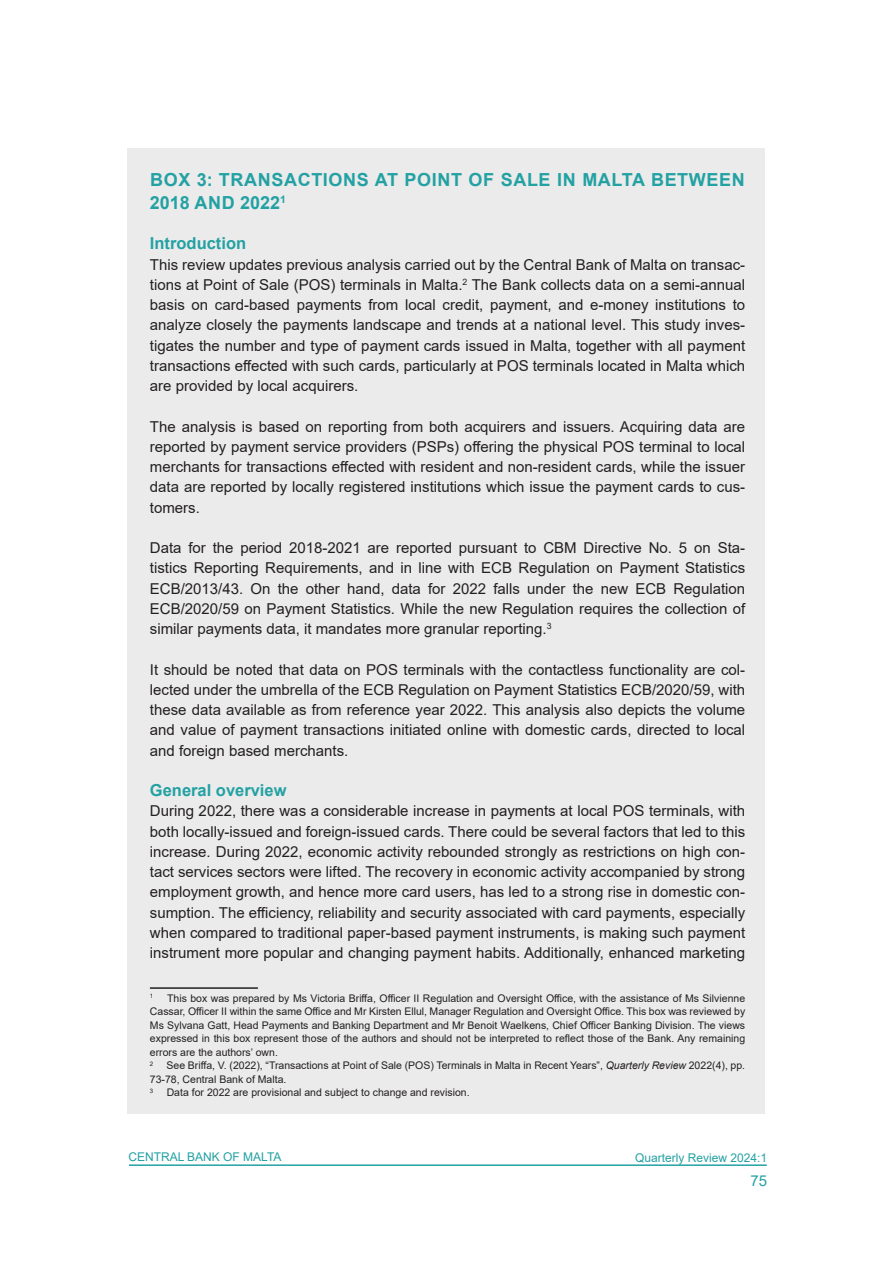
<style>
.page{position:relative;width:893px;height:1263px;background:#fff}
.page>*{position:absolute;margin:0;border:0;box-sizing:border-box;transform-origin:0 0}
.QR_Main_Title{font:700 18px/22.5px "Arial";letter-spacing:.035em;color:#23a1a3}
.QR_Subhead_Level_1{font:700 16.5px "Arial";color:#23a1a3}
.QR_Normal_Text{font:15px/20.2px "Arial";color:#231f20;text-align:justify}
.t1{font:15px "Arial";color:#23a1a3}
.t2{font:12px "Arial";color:#23a1a3}
.QR_Footnote{font:10.5px/13.5px "Arial";color:#231f20;text-align:justify}
.QR_Footnote-2{font:6.15px "Arial";color:#231f20}
.s1{font-style:italic}
</style>
<div class="page">
<hr style="left:129px;top:1164px;width:638px;height:2px;background:#23a1a3">
<div style="left:128px;top:149px;width:637px;height:965px;background:#ebebeb"></div>
<hr style="left:150px;top:987px;width:108px;height:2px;background:#231f20">
<p class="QR_Main_Title" style="left:150px;top:169px;width:596px">BOX 3: TRANSACTIONS AT POINT OF SALE IN MALTA BETWEEN<br>2018 AND 2022<sup>1</sup></p>
<p class="QR_Subhead_Level_1" style="left:150px;top:232px;width:98px">Introduction</p>
<p class="QR_Normal_Text" style="left:150px;top:254px;width:597px">This review updates previous analysis carried out by the Central Bank of Malta on transac&shy;tions at Point of Sale (POS) terminals in Malta.<sup>2</sup> The Bank collects data on a semi-annual basis on card-based payments from local credit, payment, and e-money institutions to analyze closely the payments landscape and trends at a national level. This study inves&shy;tigates the number and type of payment cards issued in Malta, together with all payment transactions effected with such cards, particularly at POS terminals located in Malta which are provided by local acquirers.</p>
<p class="QR_Normal_Text" style="left:150px;top:416px;width:597px">The analysis is based on reporting from both acquirers and issuers. Acquiring data are reported by payment service providers (PSPs) offering the physical POS terminal to local merchants for transactions effected with resident and non-resident cards, while the issuer data are reported by locally registered institutions which issue the payment cards to cus&shy;tomers.</p>
<p class="QR_Normal_Text" style="left:150px;top:538px;width:597px">Data for the period 2018-2021 are reported pursuant to CBM Directive No. 5 on Sta&shy;tistics Reporting Requirements, and in line with ECB Regulation on Payment Statistics ECB/2013/43. On the other hand, data for 2022 falls under the new ECB Regulation ECB/2020/59 on Payment Statistics. While the new Regulation requires the collection of similar payments data, it mandates more granular reporting.<sup>3</sup></p>
<p class="QR_Normal_Text" style="left:150px;top:659px;width:597px">It should be noted that data on POS terminals with the contactless functionality are col&shy;lected under the umbrella of the ECB Regulation on Payment Statistics ECB/2020/59, with these data available as from reference year 2022. This analysis also depicts the volume and value of payment transactions initiated online with domestic cards, directed to local and foreign based merchants.</p>
<p class="QR_Subhead_Level_1" style="left:150px;top:779px;width:138px">General overview</p>
<p class="QR_Normal_Text" style="left:150px;top:801px;width:597px">During 2022, there was a considerable increase in payments at local POS terminals, with both locally-issued and foreign-issued cards. There could be several factors that led to this increase. During 2022, economic activity rebounded strongly as restrictions on high con&shy;tact services sectors were lifted. The recovery in economic activity accompanied by strong employment growth, and hence more card users, has led to a strong rise in domestic con&shy;sumption. The efficiency, reliability and security associated with card payments, especially when compared to traditional paper-based payment instruments, is making such payment instrument more popular and changing payment habits. Additionally, enhanced marketing</p>
<p class="QR_Footnote-2" style="left:150px;top:992px;width:5px">1</p>
<p class="QR_Footnote" style="left:150px;top:991px;width:597px;text-indent:17px">This box was prepared by Ms Victoria Briffa, Officer II Regulation and Oversight Office, with the assistance of Ms Silvienne Cassar, Officer II within the same Office and Mr Kirsten Ellul, Manager Regulation and Oversight Office. This box was reviewed by Ms Sylvana Gatt, Head Payments and Banking Department and Mr Benoit Waelkens, Chief Officer Banking Division. The views expressed in this box represent those of the authors and should not be interpreted to reflect those of the Bank. Any remaining errors are the authors’ own.</p>
<p class="QR_Footnote-2" style="left:150px;top:1059px;width:5px">2</p>
<p class="QR_Footnote" style="left:150px;top:1058px;width:597px;text-indent:17px">See Briffa, V. (2022), “Transactions at Point of Sale (POS) Terminals in Malta in Recent Years”, <span class="s1">Quarterly Review</span> 2022(4), pp.<br>73-78, Central Bank of Malta.</p>
<p class="QR_Footnote-2" style="left:150px;top:1086px;width:5px">3</p>
<p class="QR_Footnote" style="left:167px;top:1085px;width:304px">Data for 2022 are provisional and subject to change and revision.</p>
<p class="t2" style="left:128px;top:1149px;width:155px">CENTRAL BANK OF MALTA</p>
<p class="t2" style="left:635px;top:1150px;width:134px">Quarterly Review 2024:1</p>
<p class="t1" style="left:750px;top:1170px;width:18px">75</p>
</div>
